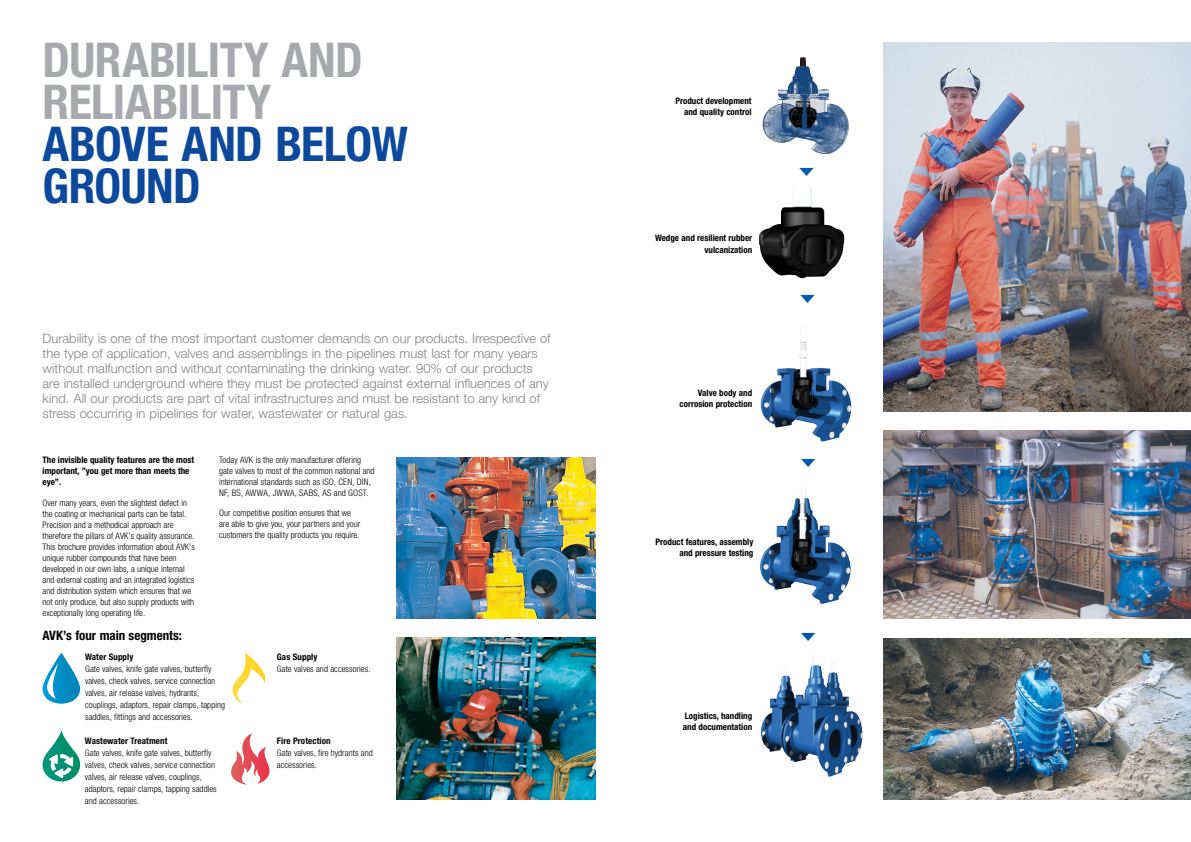
<style>
.page{position:relative;width:1191px;height:842px;background:#fff}
.page>*{position:absolute;margin:0;border:0;box-sizing:border-box;transform-origin:0 0}
.t1{font:700 condensed 48px/42px "Helvetica Neue LT Pro";letter-spacing:-.01em;color:#a7a9ac}
.t2{font:700 condensed 48px "Helvetica Neue LT Pro";letter-spacing:-.005em;color:#0c499c}
.t3{font:300 13px/15px "Helvetica Neue LT Pro";color:#808285}
.t4{font:700 condensed 13px "Helvetica Neue LT Pro";color:#000}
.t5{font:300 condensed 9px/11px "Helvetica Neue LT Pro";color:#000}
.t6{font:700 condensed 9px/11px "Helvetica Neue LT Pro";color:#000;text-align:right}
</style>
<div class="page">
<img style="left:397px;top:457px;width:198px;height:162px">
<img style="left:883px;top:639px;width:308px;height:160px">
<img style="left:397px;top:638px;width:198px;height:161px">
<img style="left:883px;top:431px;width:308px;height:188px">
<img style="left:883px;top:43px;width:308px;height:368px">
<img style="left:762px;top:57px;width:86px;height:97px">
<img style="left:759px;top:187px;width:85px;height:91px">
<img style="left:760px;top:327px;width:91px;height:115px">
<img style="left:761px;top:655px;width:101px;height:122px">
<img style="left:760px;top:494px;width:90px;height:110px">
<svg style="left:232px;top:653px;width:33px;height:51px"></svg>
<svg style="left:42px;top:730px;width:38px;height:51px"></svg>
<svg style="left:231px;top:734px;width:39px;height:51px"></svg>
<svg style="left:43px;top:653px;width:37px;height:51px"></svg>
<h1 class="t1" style="left:43px;top:38px;width:267px;text-indent:106px">bility and reliability</h1>
<h1 class="t2" style="left:42px;top:115px;width:167px">above and</h1>
<h1 class="t2" style="left:275px;top:115px;width:134px">below</h1>
<h1 class="t2" style="left:43px;top:157px;width:53px">ground</h1>
<h1 class="t1" style="left:43px;top:38px;width:27px">dura</h1>
<p class="t3" style="left:43px;top:330px;width:509px">Durability is one of the most important customer demands on our products. Irrespective of the type of application, valves and assemblings in the pipelines must last for many years without malfunction and without contaminating the drinking water. 90% of our products are installed underground where they must be protected against external influences of any kind. All our products are part of vital infrastructures and must be resistant to any kind of stress occurring in pipelines for water, wastewater or natural gas.</p>
<p class="t5" style="left:219px;top:455px;width:157px">Today AVK is the only manufacturer offering gate valves to most of the common national and international standards such as ISO, CEN, DIN, NF, BS, AWWA, JWWA, SABS, AS and GOST.</p>
<p class="t5" style="left:219px;top:507px;width:143px">Our competitive position ensures that we are able to give you, your partners and your customers the quality products you require.</p>
<p class="t6" style="left:43px;top:454px;width:153px;text-align:left">The invisible quality features are the most important, ”you get more than meets the eye”.</p>
<p class="t5" style="left:43px;top:497px;width:154px">Over many years, even the slightest defect in the coating or mechanical parts can be fatal.<br>Precision and a methodical approach are therefore the pillars of AVK’s quality assurance.<br>This brochure provides information about AVK’s unique rubber compounds that have been developed in our own labs, a unique internal and external coating and an integrated logistics and distribution system which ensures that we not only produce, but also supply products with exceptionally long operating life.</p>
<h2 class="t4" style="left:43px;top:627px;width:141px">AVK’s four main segments:</h2>
<p class="t6" style="left:85px;top:651px;width:50px">Water Supply</p>
<p class="t5" style="left:85px;top:663px;width:141px;line-height:12px">Gate valves, knife gate valves, butterfly valves, check valves, service connection valves, air release valves, hydrants, couplings, adaptors, repair clamps, tapping saddles, fittings and accessories.</p>
<p class="t6" style="left:85px;top:735px;width:84px">Wastewater Treatment</p>
<p class="t5" style="left:85px;top:747px;width:133px;line-height:12px">Gate valves, knife gate valves, butterfly valves, check valves, service connection valves, air release valves, couplings, adaptors, repair clamps, tapping saddles and accessories.</p>
<p class="t6" style="left:277px;top:651px;width:42px">Gas Supply</p>
<p class="t5" style="left:277px;top:663px;width:95px">Gate valves and accessories.</p>
<p class="t6" style="left:277px;top:735px;width:55px">Fire Protection</p>
<p class="t5" style="left:277px;top:747px;width:97px;line-height:12px">Gate valves, fire hydrants and accessories.</p>
<p class="t6" style="left:675px;top:95px;width:78px">Product development and quality control</p>
<p class="t6" style="left:655px;top:231px;width:99px;line-height:12px">Wedge and resilient rubber vulcanization</p>
<p class="t6" style="left:679px;top:387px;width:74px">Valve body and corrosion protection</p>
<p class="t6" style="left:655px;top:536px;width:99px">Product features, assembly and pressure testing</p>
<p class="t6" style="left:683px;top:710px;width:71px;text-align:left">Logistics, handling and documentation</p>
</div>
